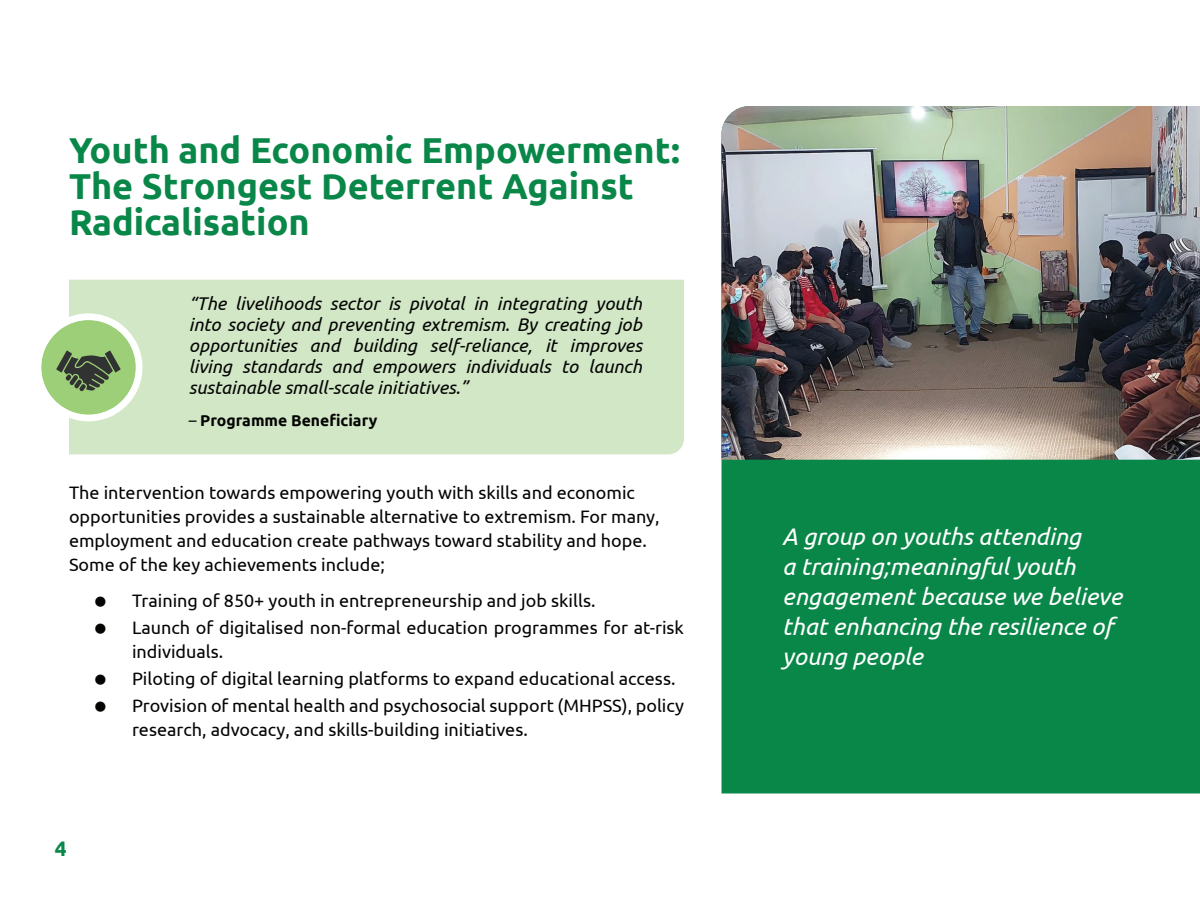
<style>
.page{position:relative;width:1200px;height:900px;background:#fff}
.page>*{position:absolute;margin:0;border:0;box-sizing:border-box;transform-origin:0 0}
.t1{font:700 36px/36px "Ubuntu";color:#098749}
.t2{font:italic 24px/30px "Ubuntu";color:#fff}
.t3{font:700 21px "Ubuntu";color:#098749}
.t4{font:italic 18.3px/21px "Ubuntu";color:#040503;text-align:justify}
.t5{font:18px/24px "Ubuntu";color:#040503}
.t6{font:700 15.75px "Ubuntu";color:#040503}
.s1{font-weight:400}
</style>
<div class="page">
<div style="left:69px;top:280px;width:615px;height:174px;background:#d1e7c6"></div>
<div style="left:722px;top:460px;width:478px;height:334px;background:#098748"></div>
<img style="left:722px;top:106px;width:478px;height:354px">
<svg style="left:41px;top:313px;width:102px;height:108px"></svg>
<h1 class="t1" style="left:69px;top:131px;width:612px">Youth and Economic Empowerment:<br>The Strongest Deterrent Against<br>Radicalisation</h1>
<p class="t4" style="left:189px;top:293px;width:455px">“The livelihoods sector is pivotal in integrating youth into society and preventing extremism. By creating job opportunities and building self-reliance, it improves living standards and empowers individuals to launch sustainable small-scale initiatives.”</p>
<p class="t6" style="left:189px;top:411px;width:190px"><span class="s1">–</span> Programme Beneficiary</p>
<p class="t5" style="left:69px;top:480px;width:592px">The intervention towards empowering youth with skills and economic opportunities provides a sustainable alternative to extremism. For many, employment and education create pathways toward stability and hope.<br>Some of the key achievements include;</p>
<p class="t5" style="left:132px;top:587px;width:554px;line-height:27px">Training of 850+ youth in entrepreneurship and job skills.<br>Launch of digitalised non-formal education programmes for at-risk</p>
<p class="t5" style="left:132px;top:638px;width:554px;line-height:27px">individuals.<br>Piloting of digital learning platforms to expand educational access.<br>Provision of mental health and psychosocial support (MHPSS), policy</p>
<p class="t5" style="left:132px;top:717px;width:397px">research, advocacy, and skills-building initiatives.</p>
<p class="t3" style="left:55px;top:835px;width:13px">4</p>
<h2 class="t2" style="left:782px;top:521px;width:342px">A group on youths attending<br>a training;meaningful youth engagement because we believe that enhancing the resilience of young people</h2>
</div>
